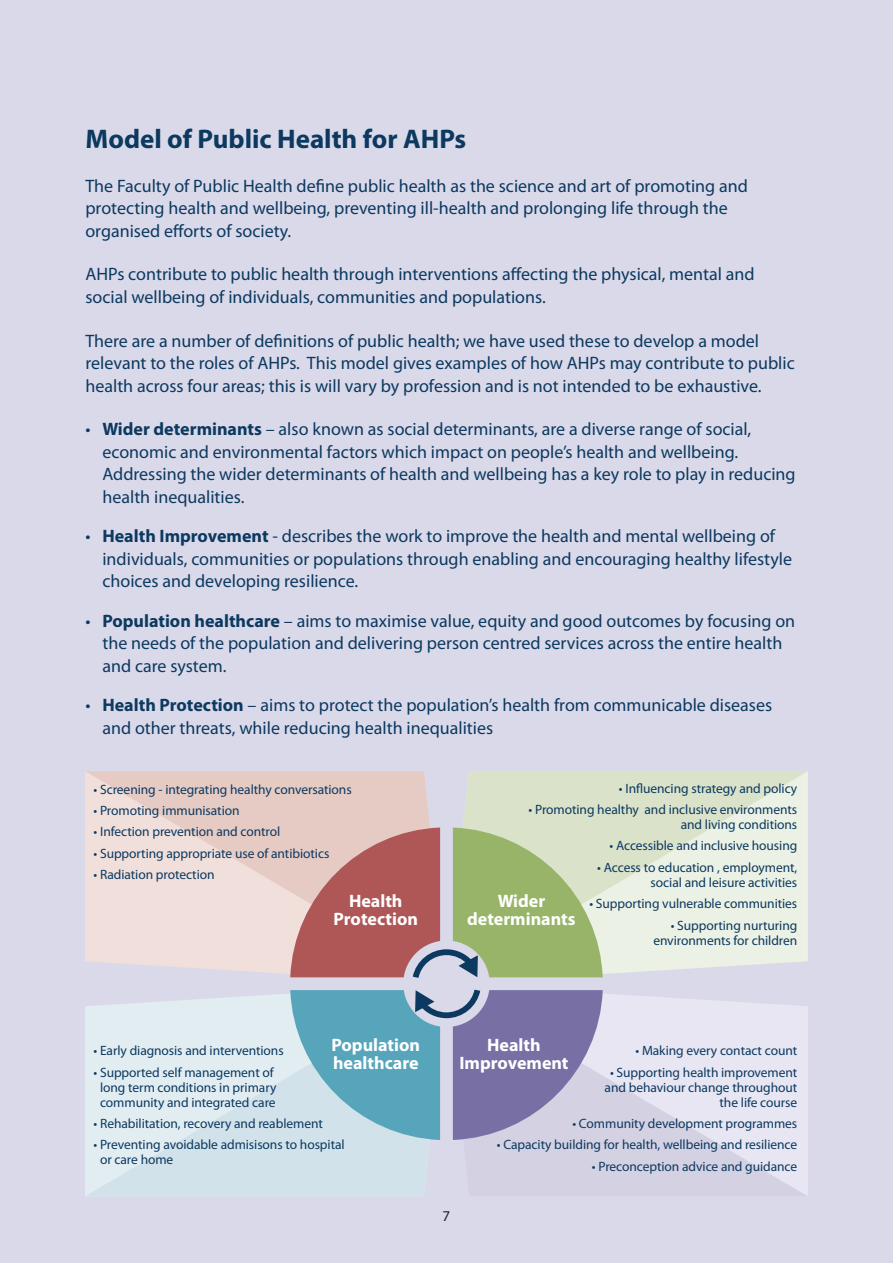
<style>
.page{position:relative;width:893px;height:1263px;background:#dad9e9}
.page>*{position:absolute;margin:0;border:0;box-sizing:border-box;transform-origin:0 0}
.t1{font:700 27px "Myriad Pro";color:#0c3960}
.t2{font:18px/22.5px "Myriad Pro";color:#0c3960}
.t3{font:700 18px/18px "Myriad Pro";color:#fff;text-align:center}
.t4{font:15px "Myriad Pro";color:#231f20}
.t5{font:13.5px/15px "Myriad Pro";letter-spacing:-.005em;color:#0c3960;text-align:right}
.s1{font-weight:700}
</style>
<div class="page">
<svg style="left:85px;top:771px;width:345px;height:203px;background:#ebd6d2"></svg>
<svg style="left:463px;top:771px;width:345px;height:203px;background:#e3ead9"></svg>
<svg style="left:85px;top:994px;width:205px;height:202px;fill:#e2edf2"></svg>
<svg style="left:603px;top:994px;width:205px;height:202px;fill:#e7e6f2"></svg>
<svg style="left:290px;top:827px;width:313px;height:151px;background:#b39d81"></svg>
<svg style="left:290px;top:990px;width:313px;height:150px"></svg>
<h1 class="t1" style="left:85px;top:121px;width:382px">Model of Public Health for AHPs</h1>
<p class="t2" style="left:85px;top:174px;width:664px">The Faculty of Public Health define public health as the science and art of promoting and protecting health and wellbeing, preventing ill-health and prolonging life through the organised efforts of society.</p>
<p class="t2" style="left:85px;top:263px;width:671px">AHPs contribute to public health through interventions affecting the physical, mental and social wellbeing of individuals, communities and populations.</p>
<p class="t2" style="left:85px;top:329px;width:711px">There are a number of definitions of public health; we have used these to develop a model relevant to the roles of AHPs. This model gives examples of how AHPs may contribute to public health across four areas; this is will vary by profession and is not intended to be exhaustive.</p>
<p class="t2" style="left:102px;top:418px;width:695px;text-indent:-17px">• <span class="s1">Wider determinants</span> – also known as social determinants, are a diverse range of social, economic and environmental factors which impact on people’s health and wellbeing.<br>Addressing the wider determinants of health and wellbeing has a key role to play in reducing health inequalities.</p>
<p class="t2" style="left:102px;top:525px;width:691px;text-indent:-17px">• <span class="s1">Health Improvement</span> - describes the work to improve the health and mental wellbeing of individuals, communities or populations through enabling and encouraging healthy lifestyle choices and developing resilience.</p>
<p class="t2" style="left:102px;top:609px;width:694px;text-indent:-17px">• <span class="s1">Population healthcare</span> – aims to maximise value, equity and good outcomes by focusing on the needs of the population and delivering person centred services across the entire health and care system.</p>
<p class="t2" style="left:102px;top:694px;width:671px;text-indent:-17px">• <span class="s1">Health Protection</span> – aims to protect the population’s health from communicable diseases and other threats, while reducing health inequalities</p>
<p class="t5" style="left:94px;top:781px;width:260px">• Screening - integrating healthy conversations</p>
<p class="t5" style="left:94px;top:803px;width:148px">• Promoting immunisation</p>
<p class="t5" style="left:94px;top:824px;width:188px">• Infection prevention and control</p>
<p class="t5" style="left:94px;top:845px;width:237px">• Supporting appropriate use of antibiotics</p>
<p class="t5" style="left:94px;top:867px;width:123px">• Radiation protection</p>
<p class="t3" style="left:334px;top:891px;width:86px">Health<br>Protection</p>
<p class="t5" style="left:619px;top:780px;width:180px">• Influencing strategy and policy</p>
<p class="t5" style="left:529px;top:802px;width:270px">• Promoting healthy and inclusive environments and living conditions</p>
<p class="t5" style="left:609px;top:838px;width:189px">• Accessible and inclusive housing</p>
<p class="t5" style="left:597px;top:859px;width:202px">• Access to education , employment, social and leisure activities</p>
<p class="t5" style="left:589px;top:896px;width:209px">• Supporting vulnerable communities</p>
<p class="t5" style="left:653px;top:917px;width:145px">• Supporting nurturing environments for children</p>
<p class="t3" style="left:467px;top:891px;width:110px">Wider determinants</p>
<p class="t3" style="left:332px;top:1035px;width:90px;text-align:left">Population healthcare</p>
<p class="t5" style="left:94px;top:1043px;width:192px">• Early diagnosis and interventions</p>
<p class="t5" style="left:94px;top:1064px;width:184px;text-align:center">• Supported self management of long term conditions in primary community and integrated care</p>
<p class="t5" style="left:94px;top:1116px;width:231px">• Rehabilitation, recovery and reablement</p>
<p class="t5" style="left:100px;top:1137px;width:246px;text-align:left;text-indent:-7px">• Preventing avoidable admisisons to hospital or care home</p>
<p class="t3" style="left:459px;top:1035px;width:111px">Health<br>Improvement</p>
<p class="t5" style="left:635px;top:1043px;width:163px">• Making every contact count</p>
<p class="t5" style="left:605px;top:1064px;width:194px">• Supporting health improvement and behaviour change throughout the life course</p>
<p class="t5" style="left:572px;top:1116px;width:226px">• Community development programmes</p>
<p class="t5" style="left:497px;top:1137px;width:302px">• Capacity building for health, wellbeing and resilience</p>
<p class="t5" style="left:592px;top:1158px;width:207px">• Preconception advice and guidance</p>
<p class="t4" style="left:443px;top:1206px;width:9px">7</p>
</div>
